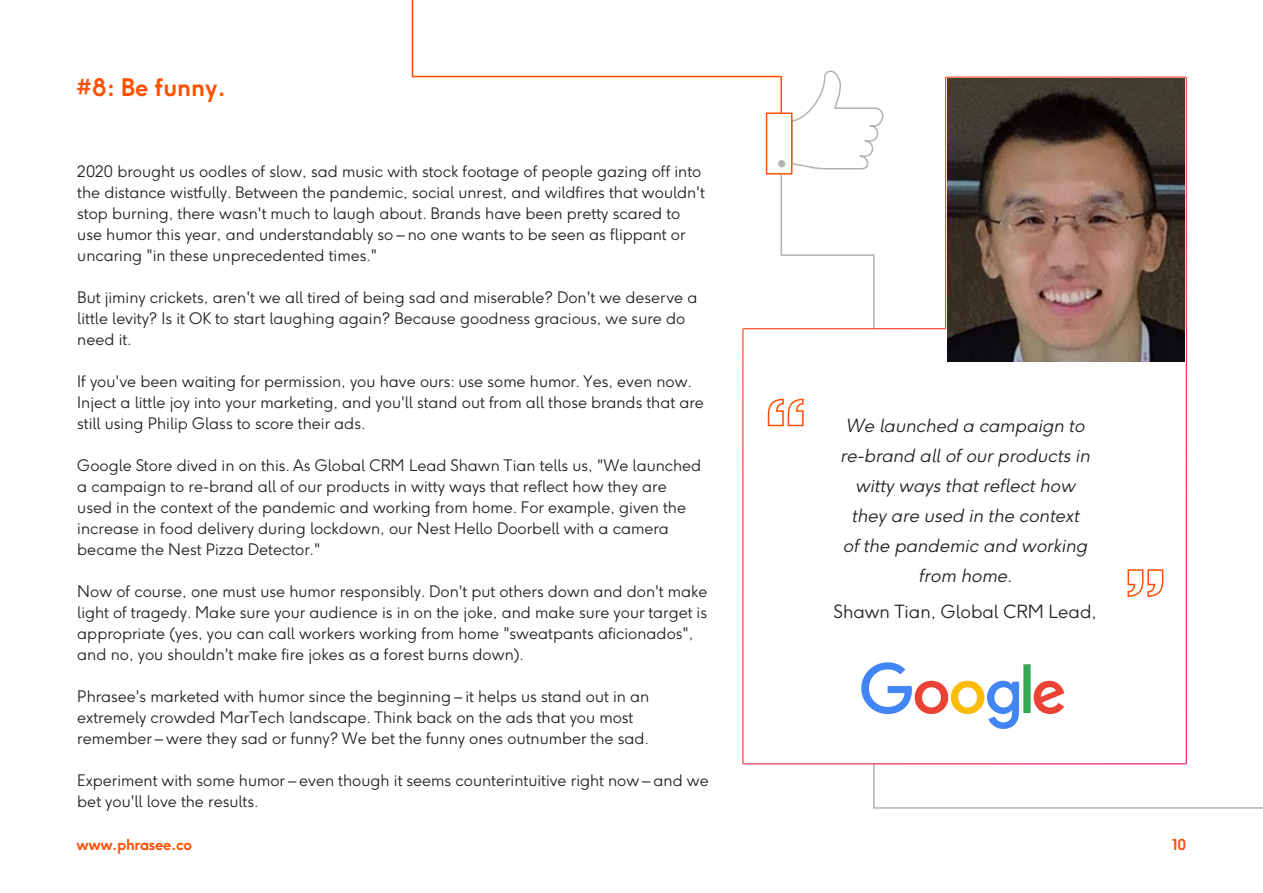
<style>
.page{position:relative;width:1263px;height:893px;background:#fff}
.page>*{position:absolute;margin:0;border:0;box-sizing:border-box;transform-origin:0 0}
.t1{font:700 24px "F37 Ginger";color:#fe5000}
.t2{font:italic 300 18px/30px "F37 Ginger";color:#212721;text-align:center}
.t3{font:300 18px "F37 Ginger";color:#212721}
.t4{font:300 15.75px/21px "F37 Ginger";color:#212721}
.t5{font:700 15px "F37 Ginger";letter-spacing:-.025em;color:#fe5000}
</style>
<div class="page">
<svg style="left:742px;top:76px;width:445px;height:689px"></svg>
<svg style="left:790px;top:70px;width:94px;height:100px"></svg>
<div style="left:766px;top:113px;width:26px;height:62px;border:2px solid #fe5000"></div>
<div style="left:778px;top:160px;width:7px;height:7px;background:#b1b3b3;border-radius:50%"></div>
<img style="left:947px;top:79px;width:237px;height:283px">
<img style="left:862px;top:662px;width:203px;height:68px">
<svg style="left:411px;top:0;width:372px;height:114px"></svg>
<svg style="left:768px;top:398px;width:35px;height:27px"></svg>
<svg style="left:1128px;top:569px;width:35px;height:27px"></svg>
<h1 class="t1" style="left:77px;top:77px;width:151px">#8: Be funny.</h1>
<p class="t4" style="left:77px;top:162px;width:629px">2020 brought us oodles of slow, sad music with stock footage of people gazing off into the distance wistfully. Between the pandemic, social unrest, and wildfires that wouldn't stop burning, there wasn't much to laugh about. Brands have been pretty scared to use humor this year, and understandably so – no one wants to be seen as flippant or uncaring "in these unprecedented times."</p>
<p class="t4" style="left:77px;top:288px;width:622px">But jiminy crickets, aren't we all tired of being sad and miserable? Don't we deserve a little levity? Is it OK to start laughing again? Because goodness gracious, we sure do need it.</p>
<p class="t4" style="left:77px;top:372px;width:628px">If you've been waiting for permission, you have ours: use some humor. Yes, even now.<br>Inject a little joy into your marketing, and you'll stand out from all those brands that are still using Philip Glass to score their ads.</p>
<p class="t4" style="left:77px;top:456px;width:625px">Google Store dived in on this. As Global CRM Lead Shawn Tian tells us, "We launched a campaign to re-brand all of our products in witty ways that reflect how they are used in the context of the pandemic and working from home. For example, given the increase in food delivery during lockdown, our Nest Hello Doorbell with a camera became the Nest Pizza Detector."</p>
<p class="t4" style="left:77px;top:582px;width:632px">Now of course, one must use humor responsibly. Don't put others down and don't make light of tragedy. Make sure your audience is in on the joke, and make sure your target is appropriate (yes, you can call workers working from home "sweatpants aficionados", and no, you shouldn't make fire jokes as a forest burns down).</p>
<p class="t4" style="left:77px;top:687px;width:573px">Phrasee's marketed with humor since the beginning – it helps us stand out in an extremely crowded MarTech landscape. Think back on the ads that you most remember – were they sad or funny? We bet the funny ones outnumber the sad.</p>
<p class="t4" style="left:77px;top:771px;width:633px">Experiment with some humor – even though it seems counterintuitive right now – and we bet you'll love the results.</p>
<p class="t5" style="left:77px;top:838px;width:117px">www.phrasee.co</p>
<p class="t5" style="left:1172px;top:838px;width:16px">10</p>
<p class="t2" style="left:840px;top:412px;width:251px">We launched a campaign to re-brand all of our products in witty ways that reflect how they are used in the context<br>of the pandemic and working from home.</p>
<p class="t3" style="left:833px;top:603px;width:265px">Shawn Tian, Global CRM Lead,</p>
</div>
